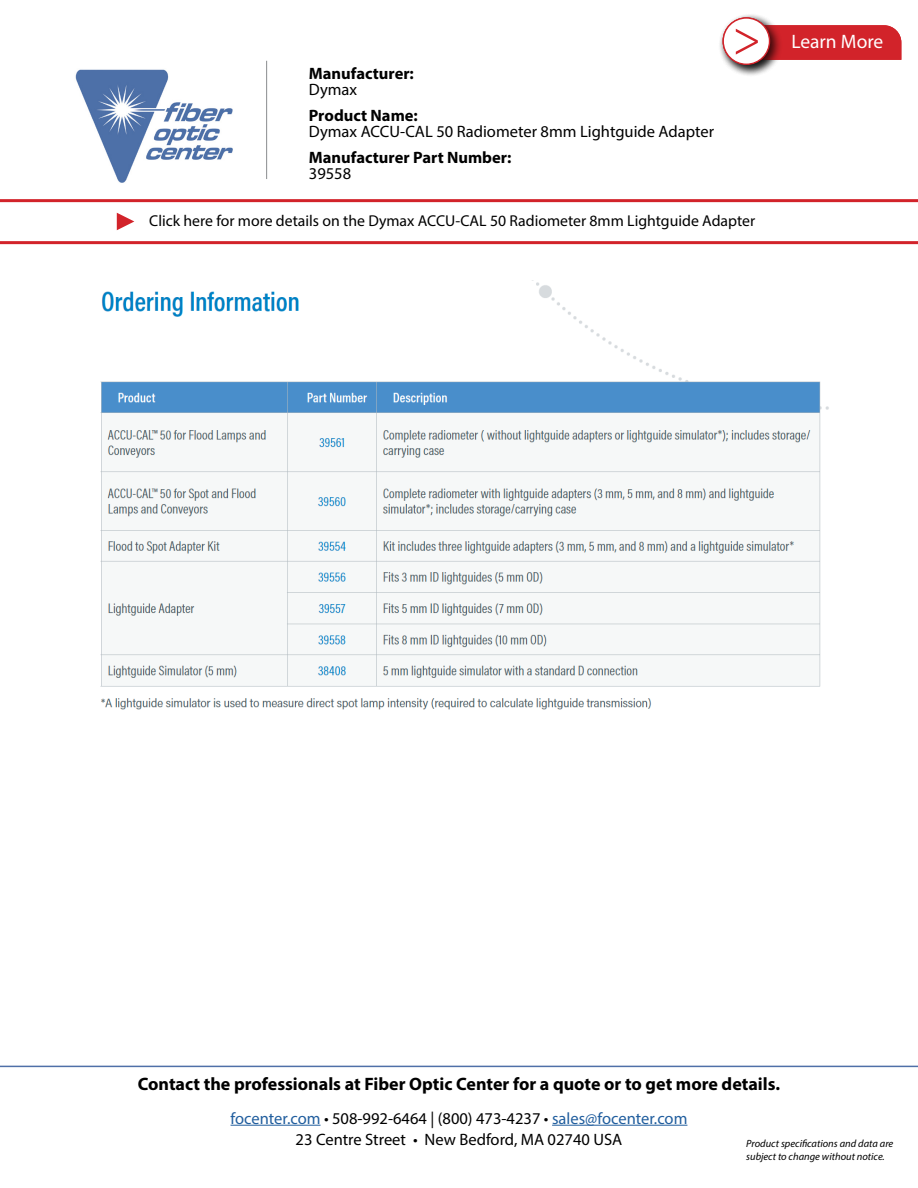
<style>
.page{position:relative;width:918px;height:1188px;background:#fff}
.page>*{position:absolute;margin:0;border:0;box-sizing:border-box;transform-origin:0 0}
.t1{font:51px "Minion Pro";color:#d2232a}
.t2{font:19.5px "Myriad Pro";color:#fff}
.t3{font:700 18px "Myriad Pro";color:#000}
.t4{font:16.5px/16.5px "Myriad Pro";color:#000}
.t5{font:16.5px "Myriad Pro";color:#215e9e}
.t6{font:700 16.5px/16.5px "Myriad Pro";color:#000}
.t7{font:15.75px "Myriad Pro";color:#000}
.t8{font:italic 10.5px "Myriad Pro";color:#000}
.s1{font-weight:400}
.s2{font-weight:700}
.s3{color:#000}
</style>
<div class="page">
<hr style="left:231px;top:1125px;width:90px;height:1px;background:#215e9e">
<hr style="left:552px;top:1125px;width:135px;height:1px;background:#215e9e">
<hr style="left:0;top:1066px;width:918px;height:1px;background:#4f70a8">
<img style="left:75px;top:69px;width:158px;height:114px">
<hr style="left:266px;top:61px;width:1px;height:118px;background:#8a8c8e">
<hr style="left:0;top:241px;width:918px;height:3px;background:#d2232a">
<svg style="left:117px;top:213px;width:17px;height:17px"></svg>
<div style="left:783px;top:25px;width:118px;height:35px;background:#d2232a"></div>
<div style="left:718px;top:13px;width:65px;height:64px;background:#000;opacity:.75"></div>
<div style="left:723px;top:18px;width:47px;height:46px;background:#fff;border-radius:50%"></div>
<div style="left:723px;top:17px;width:47px;height:48px;border:1px solid #d2232a;border-radius:50%"></div>
<hr style="left:0;top:199px;width:918px;height:3px;background:#d2232a">
<img style="left:100px;top:282px;width:729px;height:428px">
<p class="t1" style="left:733px;top:4px;width:30px">&gt;</p>
<p class="t2" style="left:791px;top:30px;width:93px">Learn More</p>
<p class="t6" style="left:309px;top:64px;width:107px">Manufacturer:<br><span class="s1">Dymax</span></p>
<p class="t4" style="left:309px;top:107px;width:407px"><span class="s2">Product Name:<br></span>Dymax ACCU-CAL 50 Radiometer 8mm Lightguide Adapter</p>
<p class="t6" style="left:309px;top:148px;width:204px">Manufacturer Part Number:</p>
<p class="t4" style="left:309px;top:165px;width:44px">39558</p>
<p class="t7" style="left:149px;top:211px;width:608px">Click here for more details on the Dymax ACCU-CAL 50 Radiometer 8mm Lightguide Adapter</p>
<p class="t3" style="left:138px;top:1072px;width:644px">Contact the professionals at Fiber Optic Center for a quote or to get more details.</p>
<p class="t5" style="left:231px;top:1108px;width:458px">focenter.com <span class="s3">• 508-992-6464 | (800) 473-4237 •</span> sales@focenter.com</p>
<p class="t4" style="left:296px;top:1131px;width:328px">23 Centre Street • New Bedford, MA 02740 USA</p>
<p class="t8" style="left:746px;top:1137px;width:149px">Product specifications and data are</p>
<p class="t8" style="left:746px;top:1150px;width:140px">subject to change without notice.</p>
</div>
